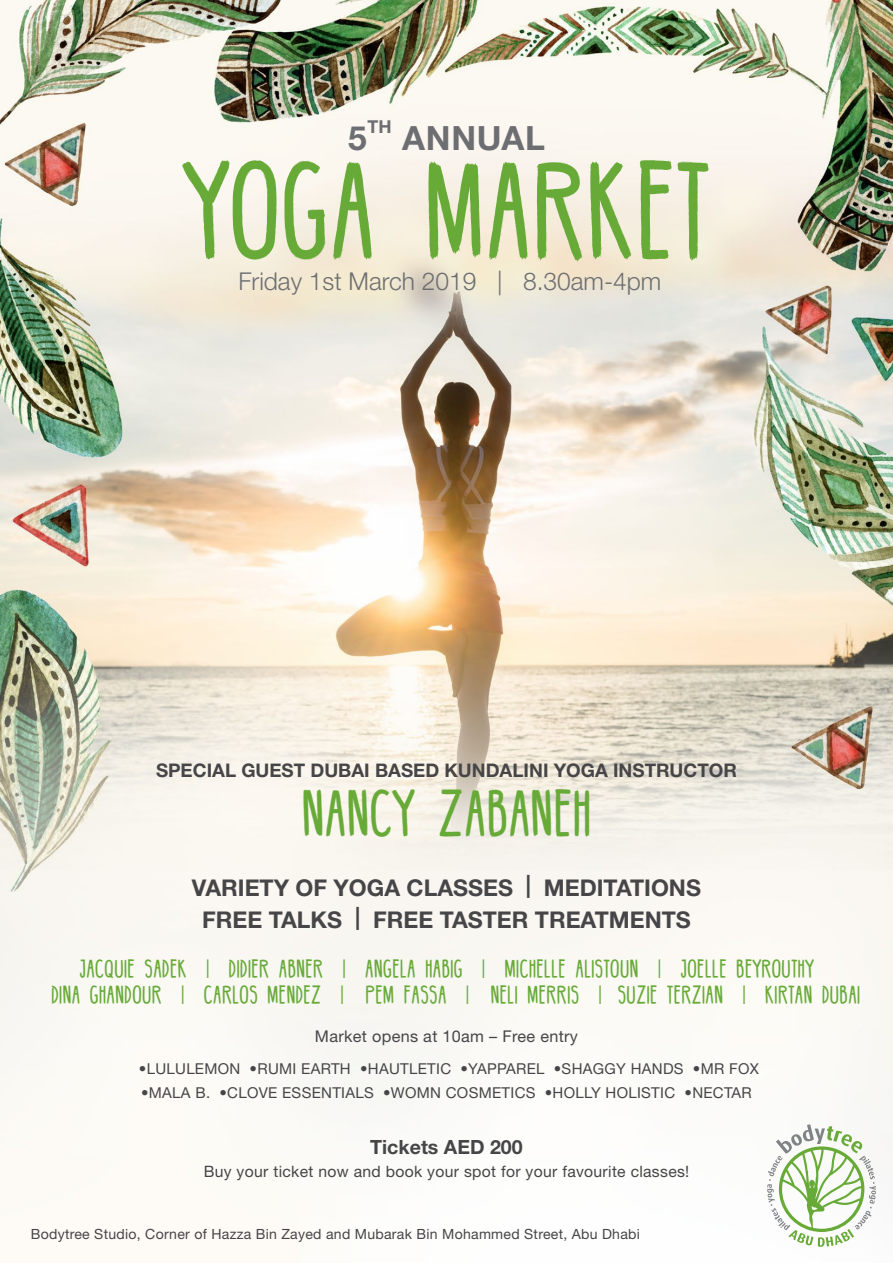
<style>
.page{position:relative;width:893px;height:1263px;background:#fff}
.page>*{position:absolute;margin:0;border:0;box-sizing:border-box;transform-origin:0 0}
.t1{font:99.6px "BELLABOO";letter-spacing:.02em;color:#68aa38}
.t2{font:47.55px "BELLABOO";letter-spacing:.02em;color:#68aa38}
.t3{font:700 33.45px "Helvetica Neue LT Std";letter-spacing:.02em;color:#6d6e71}
.t4{font:300 24.6px "Helvetica Neue LT Std";color:#6d6e71}
.t5{font:700 23.1px/31.7px "Helvetica Neue LT Std";color:#464547;text-align:center}
.t6{font:700 19.65px "Helvetica Neue LT Std";color:#464547}
.t7{font:700 18.75px "Helvetica Neue LT Std";color:#464547}
.t8{font:18.45px/26.2px "BELLABOO";letter-spacing:.03em;color:#68aa38}
.t9{font:700 17.85px "Helvetica Neue LT Std";color:#6d6e71}
.t10{font:16.2px "Helvetica Neue LT Std";letter-spacing:.02em;color:#464547}
.t11{font:15.75px "Helvetica Neue LT Std";letter-spacing:.02em;color:#464547}
.t12{font:15px "Helvetica Neue LT Std";letter-spacing:.02em;color:#464547}
.t13{font:14.1px "Helvetica Neue LT Std";letter-spacing:.02em;color:#464547}
.s1{font-family:"Helvetica Neue LT Std"}
</style>
<div class="page">
<img style="left:0;top:0;width:893px;height:1161px">
<svg style="left:767px;top:1124px;width:109px;height:123px"></svg>
<h3 class="t3" style="left:348px;top:117px;width:20px">5</h3>
<p class="t9" style="left:367px;top:116px;width:26px">TH</p>
<h3 class="t3" style="left:402px;top:117px;width:144px">ANNUAL</h3>
<h1 class="t1" style="left:184px;top:145px;width:526px">YOGA MARKET</h1>
<h3 class="t4" style="left:238px;top:266px;width:425px">Friday 1st March 2019 | 8.30am-4pm</h3>
<p class="t7" style="left:156px;top:759px;width:582px">SPECIAL GUEST DUBAI BASED KUNDALINI YOGA INSTRUCTOR</p>
<h2 class="t2" style="left:302px;top:782px;width:290px">NANCY ZABANEH</h2>
<p class="t5" style="left:192px;top:871px;width:510px">VARIETY OF YOGA CLASSES | MEDITATIONS<br>FREE TALKS | FREE TASTER TREATMENTS</p>
<p class="t8" style="left:51px;top:954px;width:810px;text-indent:28px">JACQUIE SADEK <span class="s1">|</span> DIDIER ABNER <span class="s1">|</span> ANGELA HABIG <span class="s1">|</span> MICHELLE ALISTOUN <span class="s1">|</span> JOELLE BEYROUTHY<br>DINA GHANDOUR <span class="s1">|</span> CARLOS MENDEZ <span class="s1">|</span> PEM FASSA <span class="s1">|</span> NELI MERRIS <span class="s1">|</span> SUZIE TERZIAN <span class="s1">|</span> KIRTAN DUBAI</p>
<p class="t10" style="left:315px;top:1027px;width:265px">Market opens at 10am – Free entry</p>
<p class="t12" style="left:139px;top:1059px;width:621px">•LULULEMON •RUMI EARTH •HAUTLETIC •YAPPAREL •SHAGGY HANDS •MR FOX</p>
<p class="t12" style="left:141px;top:1084px;width:612px">•MALA B. •CLOVE ESSENTIALS •WOMN COSMETICS •HOLLY HOLISTIC •NECTAR</p>
<p class="t6" style="left:370px;top:1135px;width:154px">Tickets AED 200</p>
<p class="t11" style="left:204px;top:1162px;width:487px">Buy your ticket now and book your spot for your favourite classes!</p>
<p class="t13" style="left:31px;top:1225px;width:611px">Bodytree Studio, Corner of Hazza Bin Zayed and Mubarak Bin Mohammed Street, Abu Dhabi</p>
</div>
